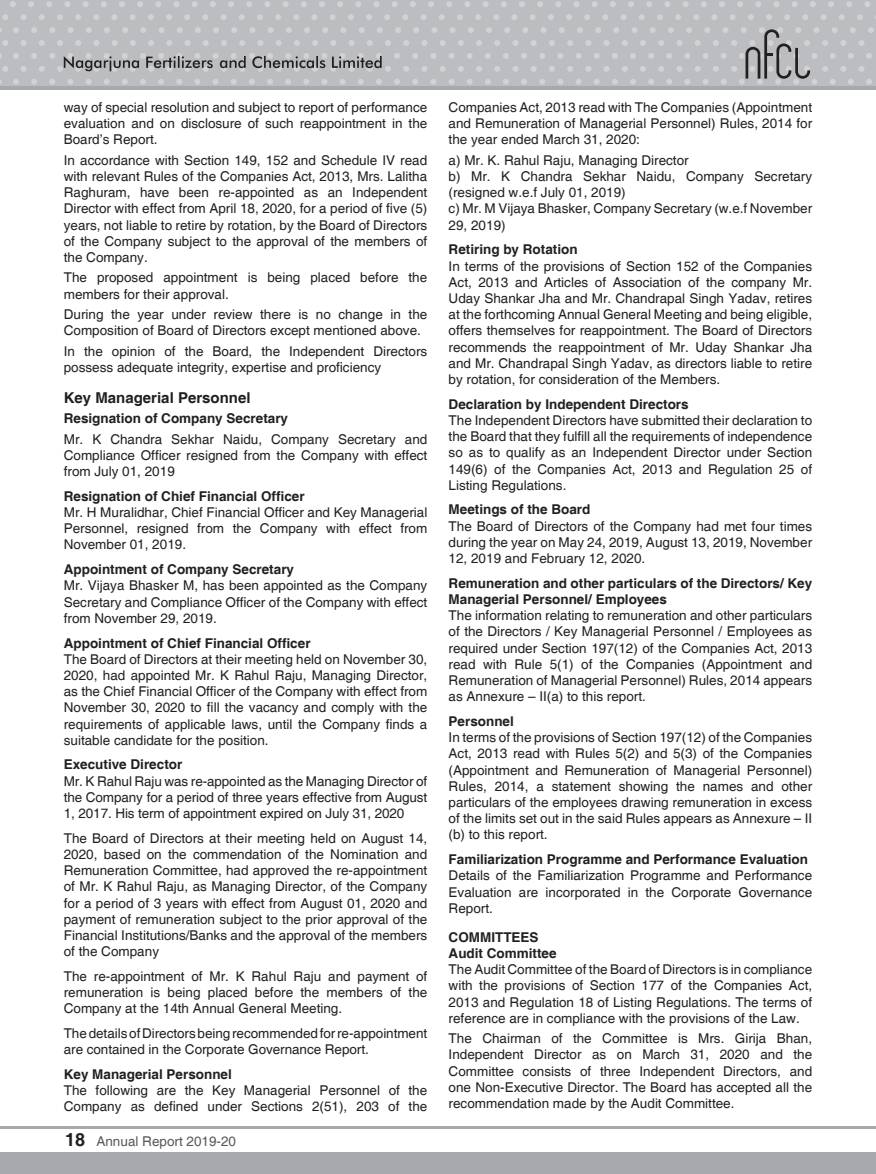
<style>
.page{position:relative;width:876px;height:1174px;background:#fff}
.page>*{position:absolute;margin:0;border:0;box-sizing:border-box;transform-origin:0 0}
.t1{font:700 15px "Helvetica";color:#231f20}
.t2{font:13.5px/16.2px "Helvetica";color:#231f20;text-align:justify}
.t3{font:700 13.5px/16.2px "Helvetica";color:#231f20}
.t4{font:13.5px "Helvetica";color:#57585a}
.s1{font-weight:700;font-size:18px;color:#231f20}
</style>
<div class="page">
<div style="left:0;top:0;width:876px;height:88px;background:#bcbdc0"></div>
<svg style="left:2px;top:14px;width:874px;height:6px"></svg>
<hr style="left:0;top:86px;width:876px;height:3px;background:#a8a9ad">
<hr style="left:0;top:1126px;width:876px;height:2px;background:#a8a9ad">
<div style="left:0;top:1152px;width:876px;height:22px;background:#a8a9ad"></div>
<svg style="left:0;top:27px;width:874px;height:58px"></svg>
<svg style="left:10px;top:1px;width:860px;height:6px"></svg>
<p class="t2" style="left:64px;top:100px;width:365px">way of special resolution and subject to report of performance evaluation and on disclosure of such reappointment in the Board’s Report.</p>
<p class="t2" style="left:64px;top:152px;width:365px">In accordance with Section 149, 152 and Schedule IV read with relevant Rules of the Companies Act, 2013, Mrs. Lalitha Raghuram, have been re-appointed as an Independent Director with effect from April 18, 2020, for a period of five (5) years, not liable to retire by rotation, by the Board of Directors of the Company subject to the approval of the members of the Company.</p>
<p class="t2" style="left:64px;top:270px;width:365px">The proposed appointment is being placed before the members for their approval.</p>
<p class="t2" style="left:64px;top:307px;width:365px">During the year under review there is no change in the<br>Composition of Board of Directors except mentioned above.</p>
<p class="t2" style="left:64px;top:343px;width:365px">In the opinion of the Board, the Independent Directors possess adequate integrity, expertise and proficiency</p>
<p class="t1" style="left:64px;top:388px;width:188px">Key Managerial Personnel</p>
<p class="t3" style="left:64px;top:411px;width:226px">Resignation of Company Secretary</p>
<p class="t2" style="left:64px;top:431px;width:365px">Mr. K Chandra Sekhar Naidu, Company Secretary and Compliance Officer resigned from the Company with effect from July 01, 2019</p>
<p class="t3" style="left:64px;top:488px;width:242px">Resignation of Chief Financial Officer</p>
<p class="t2" style="left:64px;top:505px;width:365px">Mr. H Muralidhar, Chief Financial Officer and Key Managerial Personnel, resigned from the Company with effect from November 01, 2019.</p>
<p class="t3" style="left:64px;top:562px;width:232px">Appointment of Company Secretary</p>
<p class="t2" style="left:64px;top:578px;width:365px">Mr. Vijaya Bhasker M, has been appointed as the Company Secretary and Compliance Officer of the Company with effect from November 29, 2019.</p>
<p class="t3" style="left:64px;top:635px;width:248px">Appointment of Chief Financial Officer</p>
<p class="t2" style="left:64px;top:651px;width:365px">The Board of Directors at their meeting held on November 30, 2020, had appointed Mr. K Rahul Raju, Managing Director, as the Chief Financial Officer of the Company with effect from November 30, 2020 to fill the vacancy and comply with the requirements of applicable laws, until the Company finds a suitable candidate for the position.</p>
<p class="t3" style="left:64px;top:757px;width:120px">Executive Director</p>
<p class="t2" style="left:64px;top:773px;width:365px">Mr. K Rahul Raju was re-appointed as the Managing Director of the Company for a period of three years effective from August 1, 2017. His term of appointment expired on July 31, 2020</p>
<p class="t2" style="left:64px;top:830px;width:365px">The Board of Directors at their meeting held on August 14, 2020, based on the commendation of the Nomination and Remuneration Committee, had approved the re-appointment of Mr. K Rahul Raju, as Managing Director, of the Company for a period of 3 years with effect from August 01, 2020 and payment of remuneration subject to the prior approval of the Financial Institutions/Banks and the approval of the members of the Company</p>
<p class="t2" style="left:64px;top:968px;width:365px">The re-appointment of Mr. K Rahul Raju and payment of remuneration is being placed before the members of the Company at the 14th Annual General Meeting.</p>
<p class="t2" style="left:64px;top:1025px;width:365px">The details of Directors being recommended for re-appointment are contained in the Corporate Governance Report.</p>
<p class="t3" style="left:64px;top:1066px;width:170px">Key Managerial Personnel</p>
<p class="t2" style="left:64px;top:1082px;width:365px">The following are the Key Managerial Personnel of the<br>Company as defined under Sections 2(51), 203 of the</p>
<p class="t4" style="left:65px;top:1133px;width:172px"><span class="s1">18</span> Annual Report 2019-20</p>
<p class="t2" style="left:449px;top:100px;width:365px">Companies Act, 2013 read with The Companies (Appointment and Remuneration of Managerial Personnel) Rules, 2014 for the year ended March 31, 2020:</p>
<p class="t2" style="left:449px;top:152px;width:365px;text-align:left">a) Mr. K. Rahul Raju, Managing Director<br>b) Mr. K Chandra Sekhar Naidu, Company Secretary (resigned w.e.f July 01, 2019)<br>c) Mr. M Vijaya Bhasker, Company Secretary (w.e.f November 29, 2019)</p>
<p class="t3" style="left:449px;top:242px;width:131px">Retiring by Rotation</p>
<p class="t2" style="left:449px;top:258px;width:365px">In terms of the provisions of Section 152 of the Companies Act, 2013 and Articles of Association of the company Mr.<br>Uday Shankar Jha and Mr. Chandrapal Singh Yadav, retires at the forthcoming Annual General Meeting and being eligible, offers themselves for reappointment. The Board of Directors recommends the reappointment of Mr. Uday Shankar Jha and Mr. Chandrapal Singh Yadav, as directors liable to retire by rotation, for consideration of the Members.</p>
<p class="t3" style="left:449px;top:396px;width:242px">Declaration by Independent Directors</p>
<p class="t2" style="left:449px;top:412px;width:365px">The Independent Directors have submitted their declaration to the Board that they fulfill all the requirements of independence so as to qualify as an Independent Director under Section 149(6) of the Companies Act, 2013 and Regulation 25 of Listing Regulations.</p>
<p class="t3" style="left:449px;top:502px;width:143px">Meetings of the Board</p>
<p class="t2" style="left:449px;top:518px;width:365px">The Board of Directors of the Company had met four times during the year on May 24, 2019, August 13, 2019, November 12, 2019 and February 12, 2020.</p>
<p class="t3" style="left:449px;top:575px;width:365px">Remuneration and other particulars of the Directors/ Key<br>Managerial Personnel/ Employees</p>
<p class="t2" style="left:449px;top:608px;width:365px">The information relating to remuneration and other particulars of the Directors / Key Managerial Personnel / Employees as required under Section 197(12) of the Companies Act, 2013 read with Rule 5(1) of the Companies (Appointment and Remuneration of Managerial Personnel) Rules, 2014 appears as Annexure – II(a) to this report.</p>
<p class="t3" style="left:449px;top:713px;width:67px">Personnel</p>
<p class="t2" style="left:449px;top:730px;width:365px">In terms of the provisions of Section 197(12) of the Companies Act, 2013 read with Rules 5(2) and 5(3) of the Companies (Appointment and Remuneration of Managerial Personnel)<br>Rules, 2014, a statement showing the names and other particulars of the employees drawing remuneration in excess of the limits set out in the said Rules appears as Annexure – II (b) to this report.</p>
<p class="t3" style="left:449px;top:852px;width:361px">Familiarization Programme and Performance Evaluation</p>
<p class="t2" style="left:449px;top:868px;width:365px">Details of the Familiarization Programme and Performance Evaluation are incorporated in the Corporate Governance Report.</p>
<p class="t3" style="left:449px;top:929px;width:109px">COMMITTEES<br>Audit Committee</p>
<p class="t2" style="left:449px;top:961px;width:365px">The Audit Committee of the Board of Directors is in compliance with the provisions of Section 177 of the Companies Act, 2013 and Regulation 18 of Listing Regulations. The terms of reference are in compliance with the provisions of the Law.</p>
<p class="t2" style="left:449px;top:1030px;width:365px">The Chairman of the Committee is Mrs. Girija Bhan, Independent Director as on March 31, 2020 and the Committee consists of three Independent Directors, and one Non-Executive Director. The Board has accepted all the recommendation made by the Audit Committee.</p>
</div>
